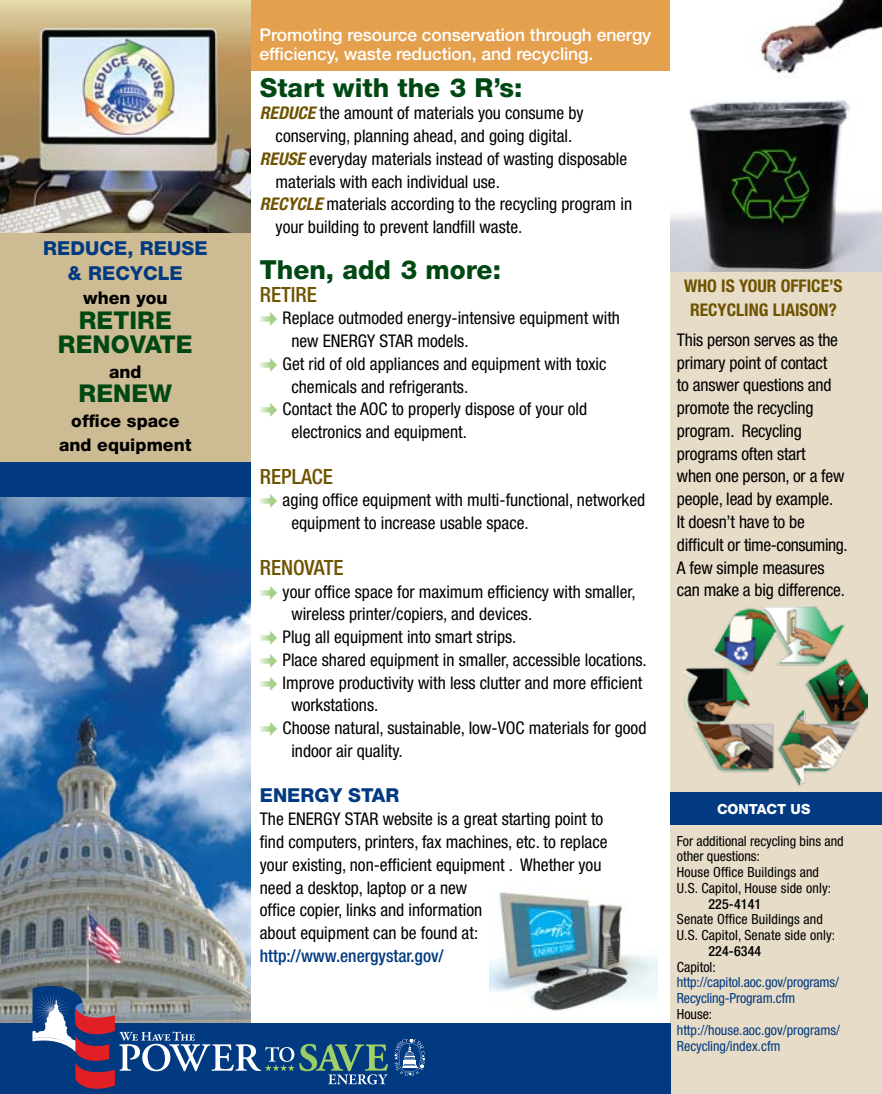
<style>
.page{position:relative;width:882px;height:1094px;background:#fff}
.page>*{position:absolute;margin:0;border:0;box-sizing:border-box;transform-origin:0 0}
.t1{font:800 26.25px "Helvetica Neue";color:#004813}
.t2{font:800 24.5px/24.5px "Helvetica Neue";letter-spacing:.005em;color:#004813;text-align:center}
.t3{font:500 condensed 21px "Helvetica Neue LT Std";color:#6e5300}
.t4{font:800 19.25px/24.5px "Helvetica Neue";letter-spacing:.005em;color:#013a81;text-align:center}
.t5{font:condensed 17.5px/22.8px "Helvetica Neue LT Std";color:#000}
.t6{font:500 17.5px/19.2px "Helvetica Neue LT Std";letter-spacing:-.005em;color:#fff}
.t7{font:700 condensed 17.5px/24.5px "Helvetica Neue LT Std";color:#6e5300;text-align:center}
.t8{font:800 17.5px/24.5px "Helvetica Neue";letter-spacing:.005em;color:#000;text-align:center}
.t9{font:500 condensed 17.5px "Helvetica Neue LT Std";color:#013a81}
.t10{font:condensed 14px/15.8px "Helvetica Neue LT Std";letter-spacing:.01em;color:#000}
.t11{font:condensed 14px/15.8px "Helvetica Neue LT Std";letter-spacing:-.01em;color:#013a81}
.t12{font:500 condensed 14px "Helvetica Neue LT Std";letter-spacing:.01em;color:#000}
.t13{font:800 14px "Helvetica Neue";color:#fff}
.s1{font-weight:700;font-style:italic;color:#6e5300}
.s2{font-family:"Pizza Dude Pointers";font-stretch:normal;font-size:14px;color:#a6d089}
</style>
<div class="page">
<div style="left:671px;top:1px;width:211px;height:1092px;background:#e7dcc7"></div>
<div style="left:251px;top:0;width:631px;height:70px;background:#e5a04d"></div>
<img style="left:0;top:497px;width:251px;height:530px">
<img style="left:683px;top:606px;width:185px;height:179px">
<img style="left:671px;top:0;width:211px;height:271px">
<div style="left:1px;top:1023px;width:670px;height:70px;background:#013a81"></div>
<svg style="left:32px;top:983px;width:356px;height:106px"></svg>
<svg style="left:395px;top:1038px;width:30px;height:37px"></svg>
<div style="left:0;top:190px;width:251px;height:274px;background:#cdbb93"></div>
<div style="left:0;top:462px;width:251px;height:35px;background:#013a81"></div>
<img style="left:0;top:1px;width:251px;height:232px">
<div style="left:671px;top:792px;width:211px;height:33px;background:#013a81"></div>
<img style="left:490px;top:892px;width:168px;height:119px">
<p class="t4" style="left:43px;top:236px;width:166px">Reduce, Reuse &amp; Recycle</p>
<p class="t8" style="left:83px;top:285px;width:86px">when you</p>
<h2 class="t2" style="left:58px;top:307px;width:136px">Retire<br>Renovate</h2>
<p class="t8" style="left:109px;top:359px;width:34px">and</p>
<h2 class="t2" style="left:79px;top:381px;width:95px">Renew</h2>
<p class="t8" style="left:59px;top:408px;width:134px">office space and equipment</p>
<p class="t6" style="left:259px;top:25px;width:393px">Promoting resource conservation through energy efficiency, waste reduction, and recycling.</p>
<h1 class="t1" style="left:260px;top:72px;width:264px">Start with the 3 R’s:</h1>
<p class="t5" style="left:260px;top:102px;width:325px"><span class="s1">REDUCE</span> the amount of materials you consume by</p>
<p class="t5" style="left:276px;top:124px;width:298px">conserving, planning ahead, and going digital.</p>
<p class="t5" style="left:260px;top:147px;width:369px"><span class="s1">REUSE</span> everyday materials instead of wasting disposable</p>
<p class="t5" style="left:276px;top:170px;width:226px">materials with each individual use.</p>
<p class="t5" style="left:260px;top:193px;width:374px"><span class="s1">RECYCLE</span> materials according to the recycling program in</p>
<p class="t5" style="left:276px;top:215px;width:248px">your building to prevent landfill waste.</p>
<h1 class="t1" style="left:260px;top:254px;width:243px">Then, add 3 more:</h1>
<p class="t3" style="left:260px;top:281px;width:59px">RETIRE</p>
<p class="t5" style="left:260px;top:306px;width:362px"><span class="s2">U</span> Replace outmoded energy-intensive equipment with</p>
<p class="t5" style="left:291px;top:329px;width:179px">new Energy Star models.</p>
<p class="t5" style="left:260px;top:352px;width:348px"><span class="s2">U</span> Get rid of old appliances and equipment with toxic</p>
<p class="t5" style="left:291px;top:375px;width:178px">chemicals and refrigerants.</p>
<p class="t5" style="left:260px;top:397px;width:329px"><span class="s2">U</span> Contact the AOC to properly dispose of your old</p>
<p class="t5" style="left:291px;top:420px;width:177px">electronics and equipment.</p>
<p class="t3" style="left:260px;top:463px;width:75px">REPLACE</p>
<p class="t5" style="left:291px;top:488px;width:355px;text-indent:-32px"><span class="s2">U</span> aging office equipment with multi-functional, networked equipment to increase usable space.</p>
<p class="t3" style="left:260px;top:554px;width:85px">RENOVATE</p>
<p class="t5" style="left:260px;top:579px;width:377px"><span class="s2">U</span> your office space for maximum efficiency with smaller,</p>
<p class="t5" style="left:291px;top:602px;width:242px">wireless printer/copiers, and devices.</p>
<p class="t5" style="left:260px;top:625px;width:258px"><span class="s2">U</span> Plug all equipment into smart strips.</p>
<p class="t5" style="left:260px;top:648px;width:388px"><span class="s2">U</span> Place shared equipment in smaller, accessible locations.</p>
<p class="t5" style="left:260px;top:670px;width:384px"><span class="s2">U</span> Improve productivity with less clutter and more efficient</p>
<p class="t5" style="left:291px;top:693px;width:88px">workstations.</p>
<p class="t5" style="left:260px;top:716px;width:388px"><span class="s2">U</span> Choose natural, sustainable, low-VOC materials for good</p>
<p class="t5" style="left:291px;top:739px;width:113px">indoor air quality.</p>
<p class="t4" style="left:260px;top:783px;width:135px">Energy Star</p>
<p class="t5" style="left:260px;top:807px;width:95px">The energy star</p>
<p class="t5" style="left:260px;top:807px;width:349px;text-indent:123px">website is a great starting point to find computers, printers, fax machines, etc. to replace your existing, non-efficient equipment . Whether you need a desktop, laptop or a new<br>office copier, links and information<br>about equipment can be found at:</p>
<p class="t9" style="left:260px;top:944px;width:185px">HTTP://WWW.ENERGYSTAR.GOV/</p>
<p class="t7" style="left:684px;top:273px;width:160px">WHO IS YOUR OFFICE’S<br>RECYCLING LIAISON?</p>
<p class="t5" style="left:677px;top:328px;width:172px">This person serves as the primary point of contact<br>to answer questions and promote the recycling program. Recycling programs often start<br>when one person, or a few people, lead by example.<br>It doesn’t have to be difficult or time-consuming.<br>A few simple measures can make a big difference.</p>
<p class="t13" style="left:717px;top:800px;width:11px">CONTACT</p>
<p class="t13" style="left:791px;top:800px;width:11px">US</p>
<p class="t10" style="left:677px;top:832px;width:168px">For additional recycling bins and other questions:<br>House Office Buildings and<br>U.S. Capitol, House side only:</p>
<p class="t12" style="left:708px;top:895px;width:54px">225-4141</p>
<p class="t10" style="left:677px;top:911px;width:160px">Senate Office Buildings and<br>U.S. Capitol, Senate side only:</p>
<p class="t12" style="left:708px;top:942px;width:54px">224-6344</p>
<p class="t10" style="left:677px;top:958px;width:41px">Capitol:</p>
<p class="t11" style="left:677px;top:974px;width:164px">http://capitol.aoc.gov/programs/<br>Recycling-Program.cfm</p>
<p class="t10" style="left:677px;top:1005px;width:37px">House:</p>
<p class="t11" style="left:677px;top:1021px;width:165px">http://house.aoc.gov/programs/<br>Recycling/index.cfm</p>
</div>
